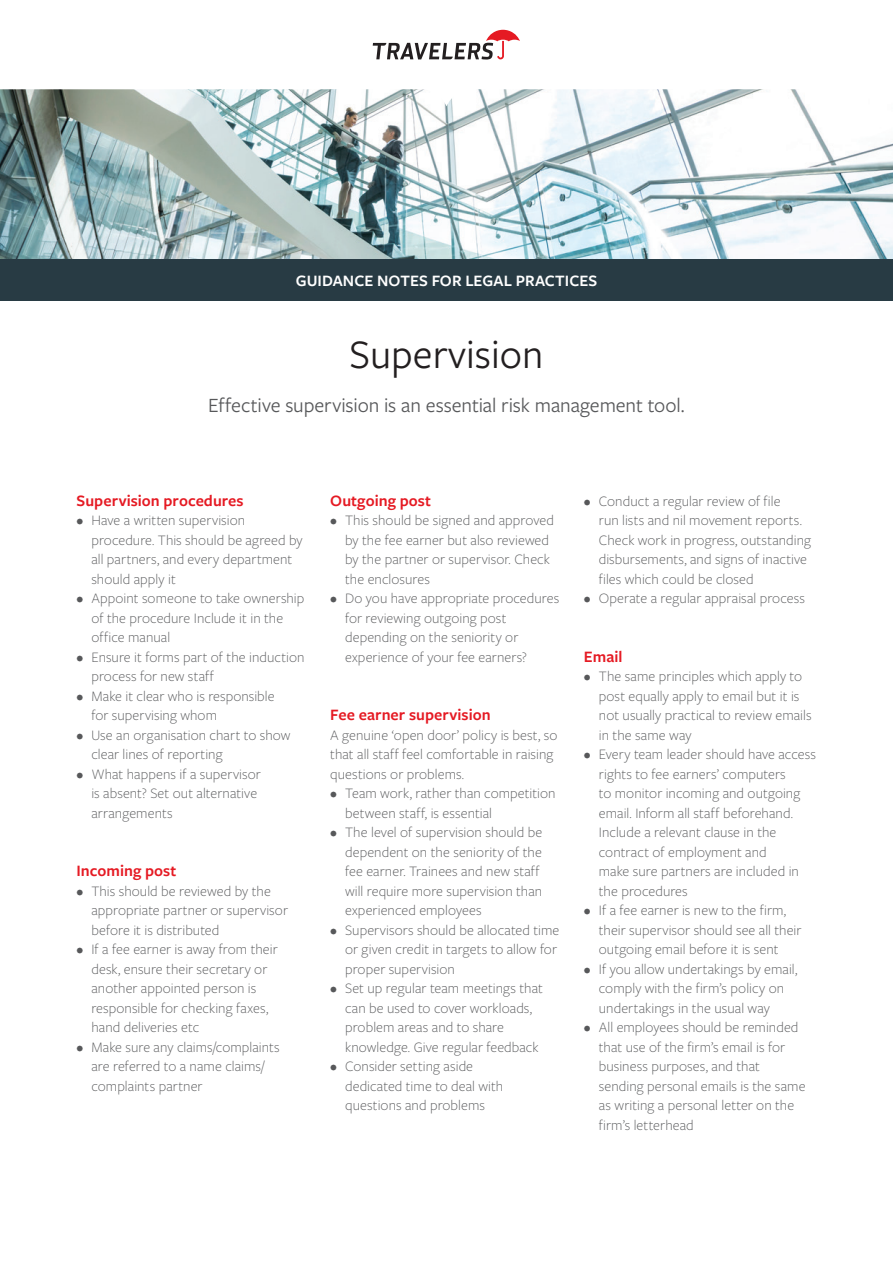
<style>
.page{position:relative;width:893px;height:1263px;background:#fff}
.page>*{position:absolute;margin:0;border:0;box-sizing:border-box;transform-origin:0 0}
.t1{font:42px "Freight Sans Pro";color:#231f20}
.t2{font:21px "Freight Sans Pro";letter-spacing:-.005em;color:#57585a}
.t3{font:600 16.5px "Freight Sans Pro";letter-spacing:.005em;color:#e51a23}
.t4{font:600 16.5px "Freight Sans Pro";letter-spacing:.005em;color:#fff}
.t5{font:300 15px/19.5px "Freight Sans Pro";letter-spacing:.005em;color:#57585a}
</style>
<div class="page">
<img style="left:0;top:106px;width:893px;height:153px">
<svg style="left:0;top:29px;width:805px;height:77px"></svg>
<svg style="left:373px;top:30px;width:147px;height:30px"></svg>
<div style="left:0;top:259px;width:893px;height:42px;background:#283b44"></div>
<p class="t4" style="left:296px;top:269px;width:303px">GUIDANCE NOTES FOR LEGAL PRACTICES</p>
<h1 class="t1" style="left:350px;top:327px;width:195px">Supervision</h1>
<h2 class="t2" style="left:208px;top:392px;width:478px">Effective supervision is an essential risk management tool.</h2>
<p class="t3" style="left:77px;top:489px;width:169px">Supervision procedures</p>
<p class="t5" style="left:91px;top:510px;width:213px;text-indent:-15px">• Have a written supervision procedure. This should be agreed by all partners, and every department should apply it</p>
<p class="t5" style="left:91px;top:588px;width:214px;text-indent:-15px">• Appoint someone to take ownership of the procedure Include it in the office manual</p>
<p class="t5" style="left:91px;top:646px;width:215px;text-indent:-15px">• Ensure it forms part of the induction process for new staff</p>
<p class="t5" style="left:91px;top:685px;width:185px;text-indent:-15px">• Make it clear who is responsible for supervising whom</p>
<p class="t5" style="left:91px;top:724px;width:201px;text-indent:-15px">• Use an organisation chart to show clear lines of reporting</p>
<p class="t5" style="left:91px;top:763px;width:171px;text-indent:-15px">• What happens if a supervisor is absent? Set out alternative arrangements</p>
<p class="t3" style="left:77px;top:859px;width:101px">Incoming post</p>
<p class="t5" style="left:91px;top:880px;width:198px;text-indent:-15px">• This should be reviewed by the appropriate partner or supervisor before it is distributed</p>
<p class="t5" style="left:91px;top:939px;width:188px;text-indent:-15px">• If a fee earner is away from their desk, ensure their secretary or another appointed person is responsible for checking faxes, hand deliveries etc</p>
<p class="t5" style="left:91px;top:1036px;width:190px;text-indent:-15px">• Make sure any claims/complaints are referred to a name claims/ complaints partner</p>
<p class="t3" style="left:330px;top:489px;width:102px">Outgoing post</p>
<p class="t5" style="left:345px;top:510px;width:210px;text-indent:-15px">• This should be signed and approved by the fee earner but also reviewed by the partner or supervisor. Check the enclosures</p>
<p class="t5" style="left:345px;top:588px;width:216px;text-indent:-15px">• Do you have appropriate procedures for reviewing outgoing post depending on the seniority or experience of your fee earners?</p>
<p class="t3" style="left:330px;top:703px;width:162px">Fee earner supervision</p>
<p class="t5" style="left:330px;top:724px;width:229px">A genuine ‘open door’ policy is best, so that all staff feel comfortable in raising questions or problems.</p>
<p class="t5" style="left:345px;top:783px;width:212px;text-indent:-15px">• Team work, rather than competition between staff, is essential</p>
<p class="t5" style="left:345px;top:822px;width:199px;text-indent:-15px">• The level of supervision should be dependent on the seniority of the fee earner. Trainees and new staff will require more supervision than experienced employees</p>
<p class="t5" style="left:345px;top:919px;width:216px;text-indent:-15px">• Supervisors should be allocated time or given credit in targets to allow for proper supervision</p>
<p class="t5" style="left:345px;top:978px;width:199px;text-indent:-15px">• Set up regular team meetings that can be used to cover workloads, problem areas and to share knowledge. Give regular feedback</p>
<p class="t5" style="left:345px;top:1056px;width:160px;text-indent:-15px">• Consider setting aside dedicated time to deal with questions and problems</p>
<p class="t5" style="left:599px;top:490px;width:214px;text-indent:-15px">• Conduct a regular review of file<br>run lists and nil movement reports.<br>Check work in progress, outstanding disbursements, and signs of inactive files which could be closed</p>
<p class="t5" style="left:584px;top:588px;width:222px">• Operate a regular appraisal process</p>
<p class="t3" style="left:584px;top:645px;width:40px">Email</p>
<p class="t5" style="left:599px;top:666px;width:214px;text-indent:-15px">• The same principles which apply to post equally apply to email but it is not usually practical to review emails in the same way</p>
<p class="t5" style="left:599px;top:744px;width:219px;text-indent:-15px">• Every team leader should have access rights to fee earners’ computers<br>to monitor incoming and outgoing email. Inform all staff beforehand.<br>Include a relevant clause in the contract of employment and<br>make sure partners are included in the procedures</p>
<p class="t5" style="left:599px;top:900px;width:204px;text-indent:-15px">• If a fee earner is new to the firm, their supervisor should see all their outgoing email before it is sent</p>
<p class="t5" style="left:599px;top:958px;width:200px;text-indent:-15px">• If you allow undertakings by email, comply with the firm’s policy on undertakings in the usual way</p>
<p class="t5" style="left:599px;top:1017px;width:208px;text-indent:-15px">• All employees should be reminded that use of the firm’s email is for business purposes, and that sending personal emails is the same as writing a personal letter on the firm’s letterhead</p>
</div>
